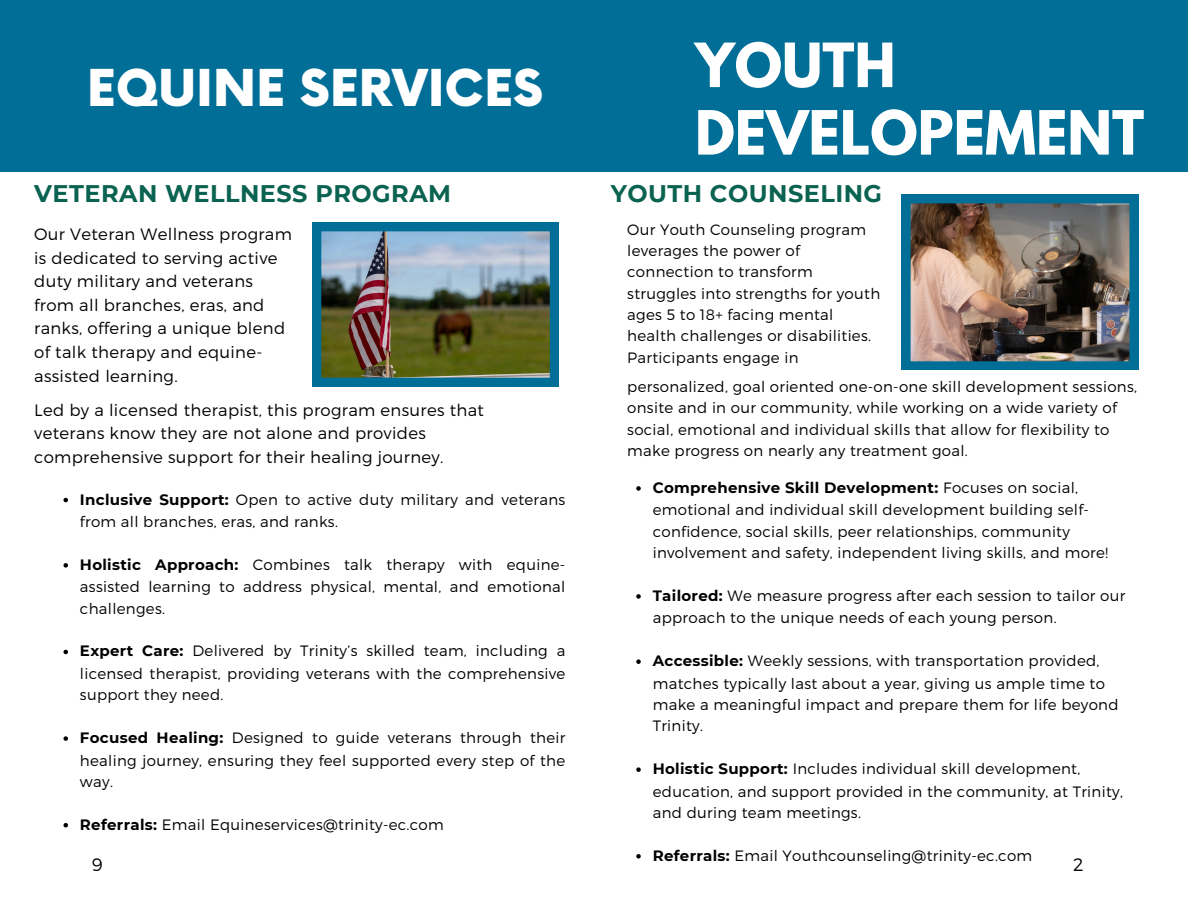
<style>
.page{position:relative;width:1188px;height:918px;background:#fff}
.page>*{position:absolute;margin:0;border:0;box-sizing:border-box;transform-origin:0 0}
.t1{font:700 54px/67.5px "League Spartan";color:#fff}
.t2{font:900 49.5px "Now";color:#fff}
.t3{font:700 24px "Montserrat";letter-spacing:.02em;color:#0a6250}
.t4{font:300 18px "Montserrat";color:#000}
.t5{font:300 16.5px/23.7px "Montserrat";letter-spacing:.02em;color:#000}
.t6{font:300 15px/21.3px "Montserrat";letter-spacing:.02em;color:#000}
.s1{font-weight:700}
</style>
<div class="page">
<div style="left:0;top:0;width:608px;height:172px;background:#006e96"></div>
<div style="left:594px;top:0;width:594px;height:172px;background:#006e96"></div>
<img style="left:902px;top:194px;width:236px;height:176px">
<svg style="left:636px;top:486px;width:5px;height:5px"></svg>
<svg style="left:636px;top:594px;width:5px;height:5px"></svg>
<svg style="left:636px;top:659px;width:5px;height:5px"></svg>
<svg style="left:636px;top:767px;width:5px;height:5px"></svg>
<svg style="left:636px;top:854px;width:5px;height:5px"></svg>
<img style="left:312px;top:222px;width:247px;height:165px">
<svg style="left:63px;top:498px;width:5px;height:4px"></svg>
<svg style="left:63px;top:563px;width:5px;height:5px"></svg>
<svg style="left:63px;top:650px;width:5px;height:4px"></svg>
<svg style="left:63px;top:736px;width:5px;height:5px"></svg>
<svg style="left:63px;top:823px;width:5px;height:4px"></svg>
<h2 class="t2" style="left:87px;top:61px;width:458px">EQUINE SERVICES</h2>
<h2 class="t3" style="left:34px;top:179px;width:418px">VETERAN WELLNESS PROGRAM</h2>
<p class="t5" style="left:34px;top:221px;width:259px">Our Veteran Wellness program is dedicated to serving active duty military and veterans from all branches, eras, and ranks, offering a unique blend of talk therapy and equine&shy;assisted learning.</p>
<p class="t5" style="left:34px;top:397px;width:451px">Led by a licensed therapist, this program ensures that veterans know they are not alone and provides comprehensive support for their healing journey.</p>
<h1 class="t1" style="left:695px;top:39px;width:451px">YOUTH<br>DEVELOPEMENT</h1>
<p class="t3" style="left:611px;top:179px;width:273px">YOUTH COUNSELING</p>
<p class="t6" style="left:627px;top:218px;width:255px">Our Youth Counseling program leverages the power of connection to transform struggles into strengths for youth ages 5 to 18+ facing mental health challenges or disabilities.<br>Participants engage in</p>
<p class="t6" style="left:627px;top:375px;width:511px">personalized, goal oriented one-on-one skill development sessions, onsite and in our community, while working on a wide variety of social, emotional and individual skills that allow for flexibility to make progress on nearly any treatment goal.</p>
<p class="t6" style="left:653px;top:476px;width:457px;line-height:21.8px"><span class="s1">Comprehensive Skill Development:</span> Focuses on social, emotional and individual skill development building self&shy;confidence, social skills, peer relationships, community involvement and safety, independent living skills, and more!</p>
<p class="t6" style="left:653px;top:584px;width:474px;line-height:22.5px"><span class="s1">Tailored:</span> We measure progress after each session to tailor our approach to the unique needs of each young person.</p>
<p class="t6" style="left:653px;top:649px;width:467px;line-height:21.8px"><span class="s1">Accessible:</span> Weekly sessions, with transportation provided, matches typically last about a year, giving us ample time to make a meaningful impact and prepare them for life beyond Trinity.</p>
<p class="t6" style="left:653px;top:757px;width:472px;line-height:21.9px"><span class="s1">Holistic Support:</span> Includes individual skill development, education, and support provided in the community, at Trinity, and during team meetings.</p>
<p class="t6" style="left:653px;top:844px;width:381px"><span class="s1">Referrals:</span> Email Youthcounseling@trinity-ec.com</p>
<p class="t6" style="left:80px;top:487px;width:487px;line-height:22.5px"><span class="s1">Inclusive Support:</span> Open to active duty military and veterans from all branches, eras, and ranks.</p>
<p class="t6" style="left:80px;top:553px;width:487px;line-height:21.9px;text-align:justify"><span class="s1">Holistic Approach:</span> Combines talk therapy with equine&shy;assisted learning to address physical, mental, and emotional challenges.</p>
<p class="t6" style="left:80px;top:639px;width:487px;line-height:21.9px;text-align:justify"><span class="s1">Expert Care:</span> Delivered by Trinity’s skilled team, including a licensed therapist, providing veterans with the comprehensive support they need.</p>
<p class="t6" style="left:80px;top:726px;width:487px;line-height:21.9px;text-align:justify"><span class="s1">Focused Healing:</span> Designed to guide veterans through their healing journey, ensuring they feel supported every step of the way.</p>
<p class="t6" style="left:80px;top:813px;width:365px"><span class="s1">Referrals:</span> Email Equineservices@trinity-ec.com</p>
<p class="t4" style="left:92px;top:853px;width:12px">9</p>
<p class="t4" style="left:1073px;top:853px;width:12px">2</p>
</div>
